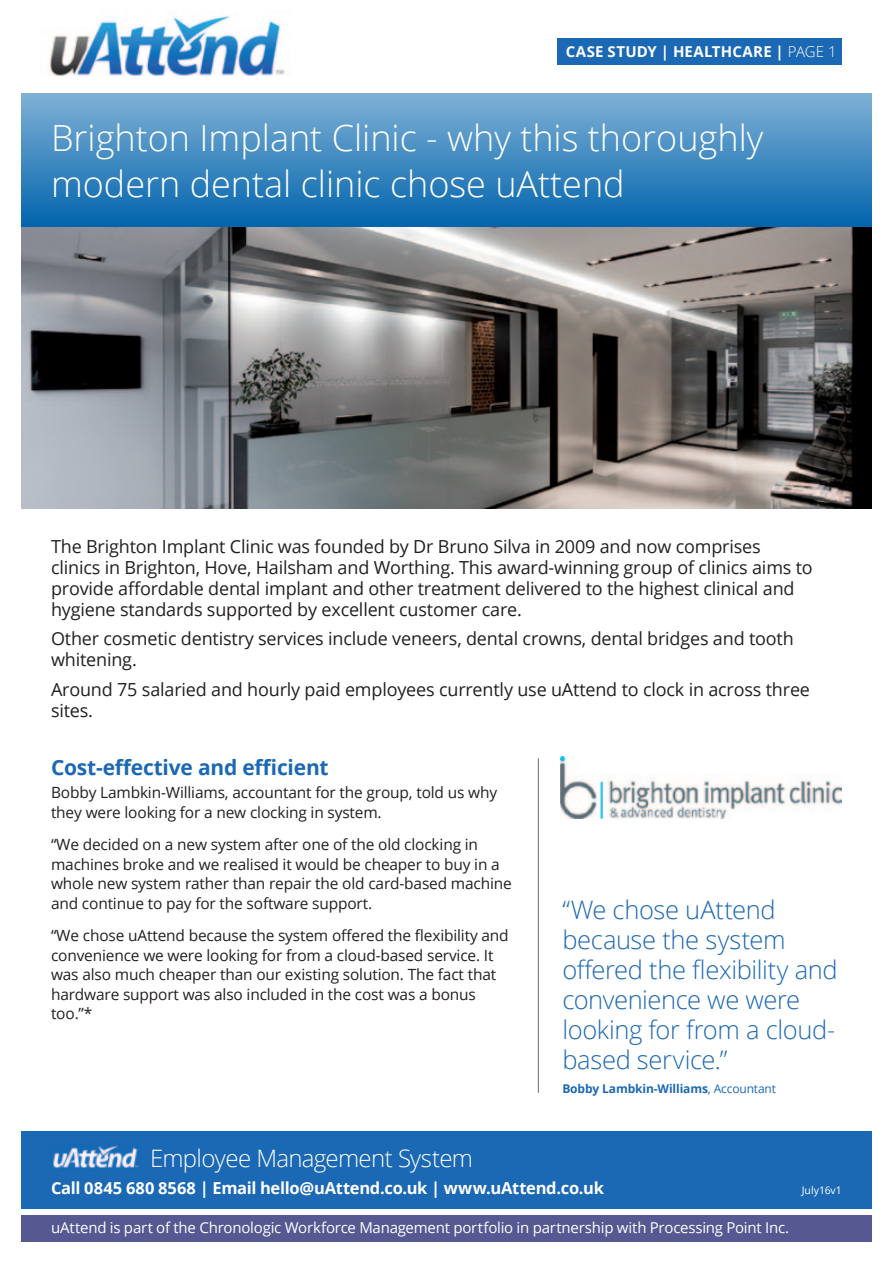
<style>
.page{position:relative;width:893px;height:1263px;background:#fff}
.page>*{position:absolute;margin:0;border:0;box-sizing:border-box;transform-origin:0 0}
.t1{font:300 36px/46.5px "Open Sans";color:#fff}
.t2{font:300 25.5px/30px "Open Sans";letter-spacing:-.015em;color:#1b68b4}
.t3{font:300 24px "Open Sans";letter-spacing:-.03em;color:#fff}
.t4{font:700 21px "Open Sans";letter-spacing:-.01em;color:#1b68b4}
.t5{font:18px/21px "Open Sans";letter-spacing:-.01em;color:#231f20}
.t6{font:700 16.5px "Open Sans";letter-spacing:-.015em;color:#fff}
.t7{font:15.45px/19.5px "Open Sans";letter-spacing:-.01em;color:#231f20}
.t8{font:15px "Open Sans";letter-spacing:-.015em;color:#fff}
.t9{font:700 15px "Open Sans";letter-spacing:.02em;color:#fff}
.t10{font:700 12px "Open Sans";letter-spacing:-.01em;color:#1b68b4}
.t11{font:10.5px "Open Sans";letter-spacing:.005em;color:#fff}
.s1{font-weight:300}
.s2{font-weight:400}
</style>
<div class="page">
<img style="left:561px;top:757px;width:281px;height:61px">
<hr style="left:538px;top:758px;width:1px;height:335px;background:#6c6d70">
<div style="left:557px;top:38px;width:285px;height:27px;background:#1b68b4"></div>
<img style="left:49px;top:16px;width:237px;height:60px">
<div style="left:21px;top:1131px;width:851px;height:78px;background:#1b68b4"></div>
<img style="left:52px;top:1142px;width:88px;height:27px">
<div style="left:21px;top:1215px;width:851px;height:27px;background:#555891"></div>
<div style="left:21px;top:94px;width:851px;height:133px;background:linear-gradient(to bottom,#7fb0d5,#0264ac)"></div>
<img style="left:21px;top:227px;width:851px;height:282px">
<p class="t9" style="left:566px;top:41px;width:272px">CASE STUDY | HEALTHCARE | <span class="s1">PAGE 1</span></p>
<p class="t1" style="left:51px;top:114px;width:714px">Brighton Implant Clinic - why this thoroughly modern dental clinic chose uAttend</p>
<p class="t5" style="left:51px;top:535px;width:763px">The Brighton Implant Clinic was founded by Dr Bruno Silva in 2009 and now comprises clinics in Brighton, Hove, Hailsham and Worthing. This award-winning group of clinics aims to provide affordable dental implant and other treatment delivered to the highest clinical and hygiene standards supported by excellent customer care.</p>
<p class="t5" style="left:51px;top:628px;width:744px">Other cosmetic dentistry services include veneers, dental crowns, dental bridges and tooth whitening.</p>
<p class="t5" style="left:51px;top:678px;width:760px">Around 75 salaried and hourly paid employees currently use uAttend to clock in across three sites.</p>
<p class="t4" style="left:51px;top:752px;width:279px">Cost-effective and efficient</p>
<p class="t7" style="left:51px;top:783px;width:448px">Bobby Lambkin-Williams, accountant for the group, told us why they were looking for a new clocking in system.</p>
<p class="t7" style="left:51px;top:834px;width:462px">“We decided on a new system after one of the old clocking in machines broke and we realised it would be cheaper to buy in a whole new system rather than repair the old card-based machine and continue to pay for the software support.</p>
<p class="t7" style="left:51px;top:925px;width:459px">“We chose uAttend because the system offered the flexibility and convenience we were looking for from a cloud-based service. It was also much cheaper than our existing solution. The fact that hardware support was also included in the cost was a bonus too.”*</p>
<p class="t2" style="left:562px;top:894px;width:277px">“We chose uAttend because the system offered the flexibility and convenience we were looking for from a cloud&shy;based service.”</p>
<p class="t10" style="left:562px;top:1080px;width:215px">Bobby Lambkin-Williams<span class="s2">, Accountant</span></p>
<p class="t3" style="left:150px;top:1141px;width:324px">Employee Management System</p>
<p class="t6" style="left:51px;top:1176px;width:554px">Call 0845 680 8568 | Email hello@uAttend.co.uk | www.uAttend.co.uk</p>
<p class="t11" style="left:802px;top:1183px;width:42px">July16v1</p>
<p class="t8" style="left:51px;top:1217px;width:739px">uAttend is part of the Chronologic Workforce Management portfolio in partnership with Processing Point Inc.</p>
</div>
